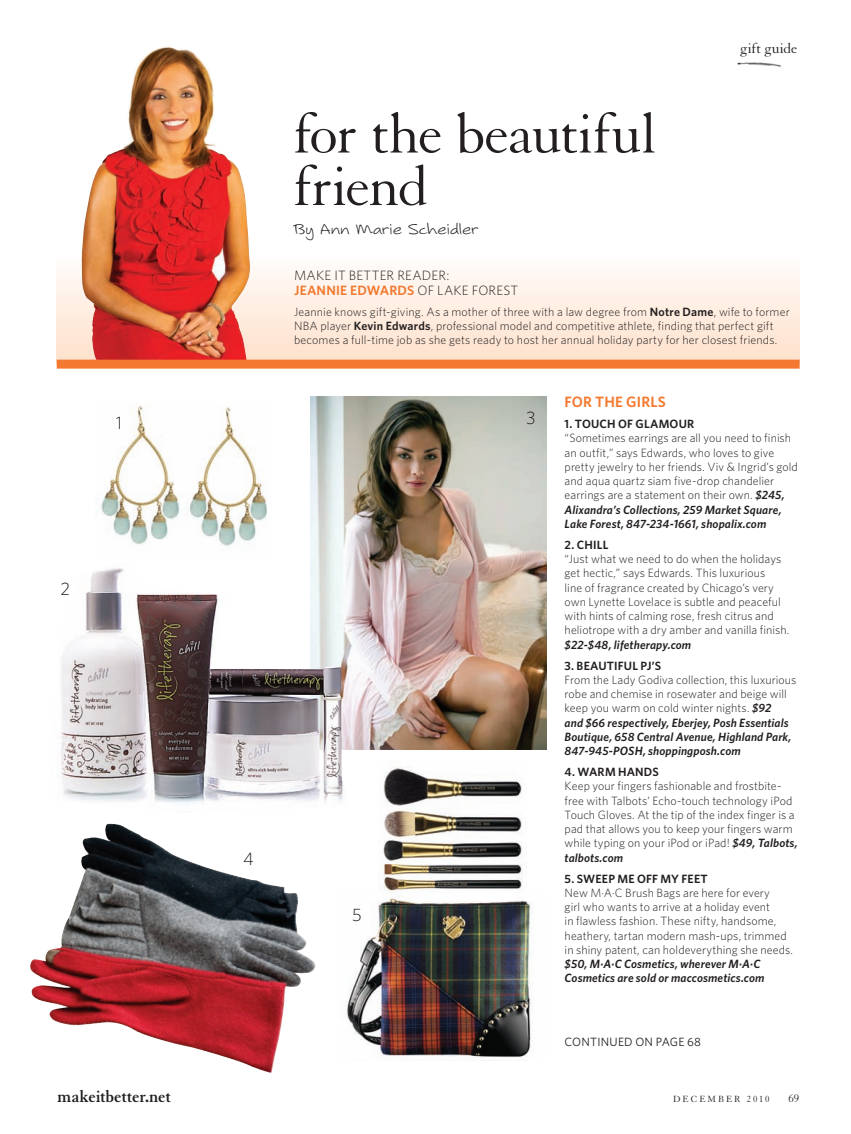
<style>
.page{position:relative;width:851px;height:1134px;background:#fff}
.page>*{position:absolute;margin:0;border:0;box-sizing:border-box;transform-origin:0 0}
.t1{font:60px/52.5px "Granjon";letter-spacing:-.025em;color:#231f20}
.t2{font:300 21px "Sansarah";letter-spacing:-.005em;color:#231f20}
.t3{font:700 18px "Granjon";letter-spacing:-.005em;color:#231f20}
.t4{font:300 18px "Whitney";color:#231f20}
.t5{font:15.15px "Granjon";color:#231f20}
.t6{font:600 15px "Whitney";letter-spacing:.01em;color:#f37930}
.t7{font:300 13.5px/15px "Whitney";letter-spacing:.015em;color:#231f20}
.t8{font:300 12px/14.2px "Whitney";letter-spacing:.005em;color:#231f20}
.t9{font:italic 600 12px/14.2px "Whitney";letter-spacing:.01em;color:#231f20}
.t10{font:600 12px "Whitney";letter-spacing:.015em;color:#231f20}
.t11{font:12px "Whitney";letter-spacing:.015em;color:#231f20}
.t12{font:12px "Granjon";color:#231f20}
.t13{font:9.75px "Granjon";letter-spacing:.205em;color:#231f20}
.s1{font-weight:600;color:#f37930}
.s2{font-weight:600}
.s3{font-weight:600;font-style:italic}
.s4{font-weight:300;font-style:normal}
</style>
<div class="page">
<img style="left:347px;top:892px;width:187px;height:169px">
<img style="left:101px;top:405px;width:166px;height:142px">
<div style="left:57px;top:246px;width:742px;height:118px;background:linear-gradient(to bottom,#fff,#fee0ca)"></div>
<img style="left:310px;top:396px;width:236px;height:354px">
<img style="left:82px;top:46px;width:168px;height:314px">
<div style="left:57px;top:360px;width:742px;height:9px;background:#f37930"></div>
<img style="left:737px;top:62px;width:45px;height:5px">
<img style="left:60px;top:561px;width:290px;height:243px">
<img style="left:30px;top:824px;width:286px;height:249px">
<img style="left:383px;top:767px;width:144px;height:124px">
<h1 class="t1" style="left:293px;top:109px;width:365px">for the beautiful friend</h1>
<h2 class="t2" style="left:293px;top:220px;width:187px">By Ann Marie Scheidler</h2>
<p class="t5" style="left:740px;top:40px;width:58px">gift guide</p>
<h3 class="t4" style="left:116px;top:412px;width:8px">1</h3>
<h3 class="t4" style="left:60px;top:578px;width:11px">2</h3>
<h3 class="t4" style="left:243px;top:848px;width:12px">4</h3>
<p class="t7" style="left:294px;top:267px;width:226px">MAKE IT BETTER READER:<br><span class="s1">JEANNIE EDWARDS</span> OF LAKE FOREST</p>
<p class="t8" style="left:294px;top:304px;width:497px">Jeannie knows gift-giving. As a mother of three with a law degree from <span class="s2">Notre Dame</span>, wife to former<br>NBA player <span class="s2">Kevin Edwards</span>, professional model and competitive athlete, finding that perfect gift becomes a full-time job as she gets ready to host her annual holiday party for her closest friends.</p>
<h3 class="t4" style="left:352px;top:904px;width:11px">5</h3>
<h3 class="t4" style="left:526px;top:407px;width:11px">3</h3>
<p class="t6" style="left:564px;top:393px;width:103px">FOR THE GIRLS</p>
<p class="t10" style="left:564px;top:417px;width:131px">1. TOUCH OF GLAMOUR</p>
<p class="t8" style="left:564px;top:431px;width:235px">“Sometimes earrings are all you need to finish an outfit,” says Edwards, who loves to give pretty jewelry to her friends. Viv &amp; Ingrid’s gold and aqua quartz siam five-drop chandelier earrings are a statement on their own. <span class="s3">$245, Alixandra’s Collections, 259 Market Square, Lake Forest, 847-234-1661, shopalix.com</span></p>
<p class="t10" style="left:564px;top:537px;width:45px">2. CHILL</p>
<p class="t8" style="left:564px;top:552px;width:226px">“Just what we need to do when the holidays get hectic,” says Edwards. This luxurious<br>line of fragrance created by Chicago’s very own Lynette Lovelace is subtle and peaceful with hints of calming rose, fresh citrus and heliotrope with a dry amber and vanilla finish.</p>
<p class="t9" style="left:564px;top:637px;width:128px">$22-$48, lifetherapy.com</p>
<p class="t10" style="left:564px;top:658px;width:98px">3. BEAUTIFUL PJ’S</p>
<p class="t9" style="left:564px;top:672px;width:233px"><span class="s4">From the Lady Godiva collection, this luxurious robe and chemise in rosewater and beige will keep you warm on cold winter nights.</span> $92<br>and $66 respectively, Eberjey, Posh Essentials Boutique, 658 Central Avenue, Highland Park, 847-945-POSH, shoppingposh.com</p>
<p class="t10" style="left:564px;top:765px;width:96px">4. WARM HANDS</p>
<p class="t8" style="left:564px;top:779px;width:234px">Keep your fingers fashionable and frostbite&shy;free with Talbots’ Echo-touch technology iPod Touch Gloves. At the tip of the index finger is a pad that allows you to keep your fingers warm while typing on your iPod or iPad! <span class="s3">$49, Talbots, talbots.com</span></p>
<p class="t10" style="left:564px;top:871px;width:145px">5. SWEEP ME OFF MY FEET</p>
<p class="t8" style="left:564px;top:885px;width:230px">New M∙A∙C Brush Bags are here for every<br>girl who wants to arrive at a holiday event<br>in flawless fashion. These nifty, handsome, heathery, tartan modern mash-ups, trimmed in shiny patent, can holdeverything she needs.</p>
<p class="t9" style="left:564px;top:956px;width:201px">$50, M∙A∙C Cosmetics, wherever M∙A∙C<br>Cosmetics are sold or maccosmetics.com</p>
<p class="t11" style="left:564px;top:1034px;width:138px">CONTINUED ON PAGE 68</p>
<h3 class="t3" style="left:57px;top:1087px;width:115px">makeitbetter.net</h3>
<p class="t13" style="left:673px;top:1094px;width:98px">DECEMBER 2010</p>
<p class="t12" style="left:788px;top:1092px;width:12px">69</p>
</div>
